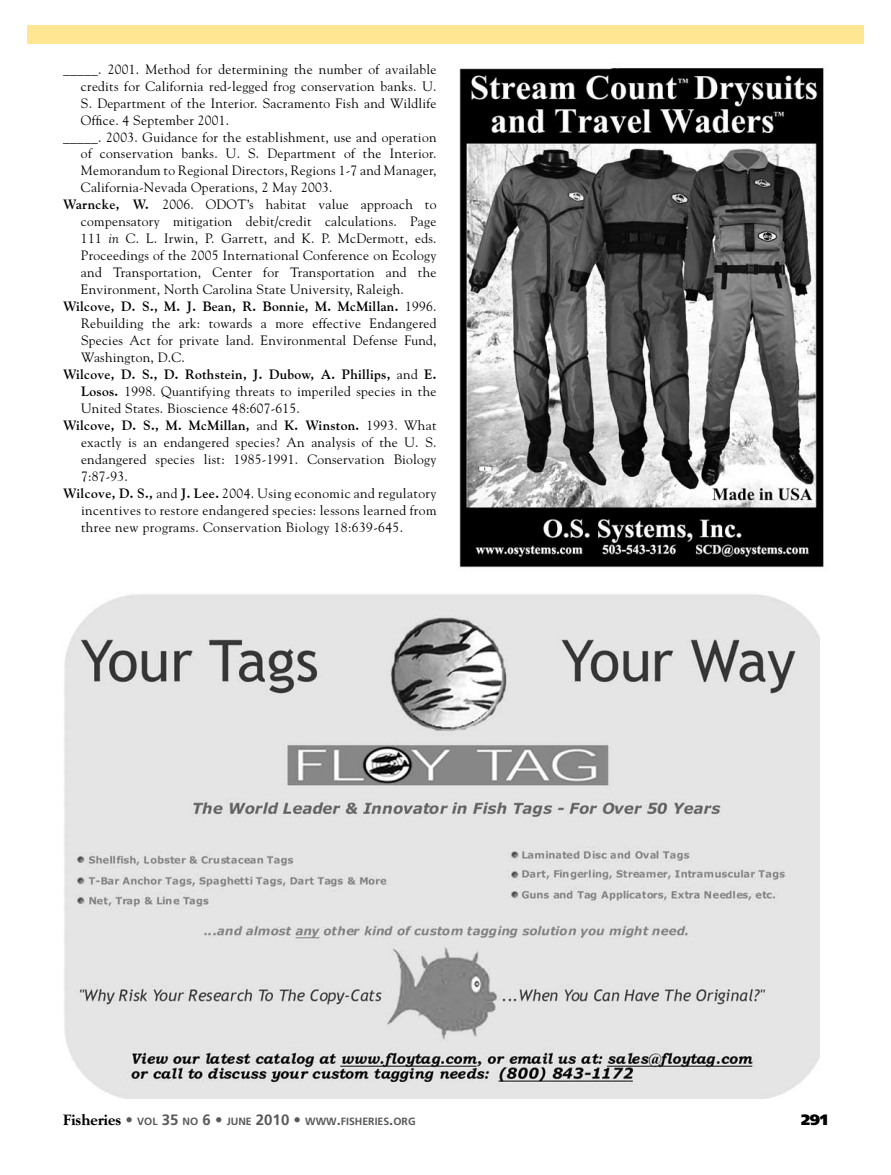
<style>
.page{position:relative;width:891px;height:1175px;background:#fff}
.page>*{position:absolute;margin:0;border:0;box-sizing:border-box;transform-origin:0 0}
.t1{font:900 15px "Frutiger";color:#000}
.t2{font:13.5px "Goudy";letter-spacing:.02em;color:#000}
.t3{font:700 13.5px "Goudy";letter-spacing:.02em;color:#000}
.t4{font:700 10.5px "Frutiger";color:#58595b}
.s1{font-weight:700}
.s2{font-style:italic}
.s3{font-weight:400}
.s4{font-family:"Goudy Black S Si";font-weight:800;font-size:15px;color:#000}
.s5{font-weight:300;font-size:15px}
.s6{font-size:15px}
</style>
<div class="page">
<img style="left:459px;top:68px;width:365px;height:500px">
<div style="left:27px;top:26px;width:837px;height:18px;background:#ffe693"></div>
<img style="left:64px;top:594px;width:756px;height:504px">
<p class="t2" style="left:63px;top:61px;width:375px">_____. 2001. Method for determining the number of available</p>
<p class="t2" style="left:81px;top:78px;width:357px">credits for California red-legged frog conservation banks. U.</p>
<p class="t2" style="left:81px;top:94px;width:357px">S. Department of the Interior. Sacramento Fish and Wildlife</p>
<p class="t2" style="left:81px;top:111px;width:150px">Office. 4 September 2001.</p>
<p class="t2" style="left:63px;top:128px;width:375px">_____. 2003. Guidance for the establishment, use and operation</p>
<p class="t2" style="left:81px;top:145px;width:357px">of conservation banks. U. S. Department of the Interior.</p>
<p class="t2" style="left:81px;top:162px;width:357px">Memorandum to Regional Directors, Regions 1-7 and Manager,</p>
<p class="t2" style="left:81px;top:179px;width:253px">California-Nevada Operations, 2 May 2003.</p>
<p class="t2" style="left:63px;top:196px;width:375px"><span class="s1">Warncke, W.</span> 2006. ODOT’s habitat value approach to</p>
<p class="t2" style="left:81px;top:213px;width:357px">compensatory mitigation debit/credit calculations. Page</p>
<p class="t2" style="left:81px;top:230px;width:357px">111 <span class="s2">in</span> C. L. Irwin, P. Garrett, and K. P. McDermott, eds.</p>
<p class="t2" style="left:81px;top:247px;width:357px">Proceedings of the 2005 International Conference on Ecology</p>
<p class="t2" style="left:81px;top:264px;width:357px">and Transportation, Center for Transportation and the</p>
<p class="t2" style="left:81px;top:281px;width:325px">Environment, North Carolina State University, Raleigh.</p>
<p class="t3" style="left:63px;top:298px;width:375px">Wilcove, D. S., M. J. Bean, R. Bonnie, M. McMillan. <span class="s3">1996.</span></p>
<p class="t2" style="left:81px;top:315px;width:357px">Rebuilding the ark: towards a more effective Endangered</p>
<p class="t2" style="left:81px;top:332px;width:357px">Species Act for private land. Environmental Defense Fund,</p>
<p class="t2" style="left:81px;top:349px;width:105px">Washington, D.C.</p>
<p class="t3" style="left:63px;top:366px;width:375px">Wilcove, D. S., D. Rothstein, J. Dubow, A. Phillips, <span class="s3">and</span> E.</p>
<p class="t2" style="left:81px;top:383px;width:357px"><span class="s1">Losos.</span> 1998. Quantifying threats to imperiled species in the</p>
<p class="t2" style="left:81px;top:400px;width:220px">United States. Bioscience 48:607-615.</p>
<p class="t3" style="left:63px;top:417px;width:375px">Wilcove, D. S., M. McMillan, <span class="s3">and</span> K. Winston. <span class="s3">1993. What</span></p>
<p class="t2" style="left:81px;top:434px;width:357px">exactly is an endangered species? An analysis of the U. S.</p>
<p class="t2" style="left:81px;top:451px;width:357px">endangered species list: 1985-1991. Conservation Biology</p>
<p class="t2" style="left:81px;top:468px;width:48px">7:87-93.</p>
<p class="t2" style="left:63px;top:484px;width:375px"><span class="s1">Wilcove, D. S.,</span> and <span class="s1">J. Lee.</span> 2004. Using economic and regulatory</p>
<p class="t2" style="left:81px;top:501px;width:357px">incentives to restore endangered species: lessons learned from</p>
<p class="t2" style="left:81px;top:518px;width:324px">three new programs. Conservation Biology 18:639-645.</p>
<p class="t4" style="left:63px;top:1115px;width:354px"><span class="s4">Fisheries</span> <span class="s5">•</span> VOL <span class="s6">35</span> NO <span class="s6">6 •</span> JUNE <span class="s6">2010 •</span> WWW<span class="s6">.</span>FISHERIES<span class="s6">.</span>ORG</p>
<p class="t1" style="left:801px;top:1110px;width:28px">291</p>
</div>
